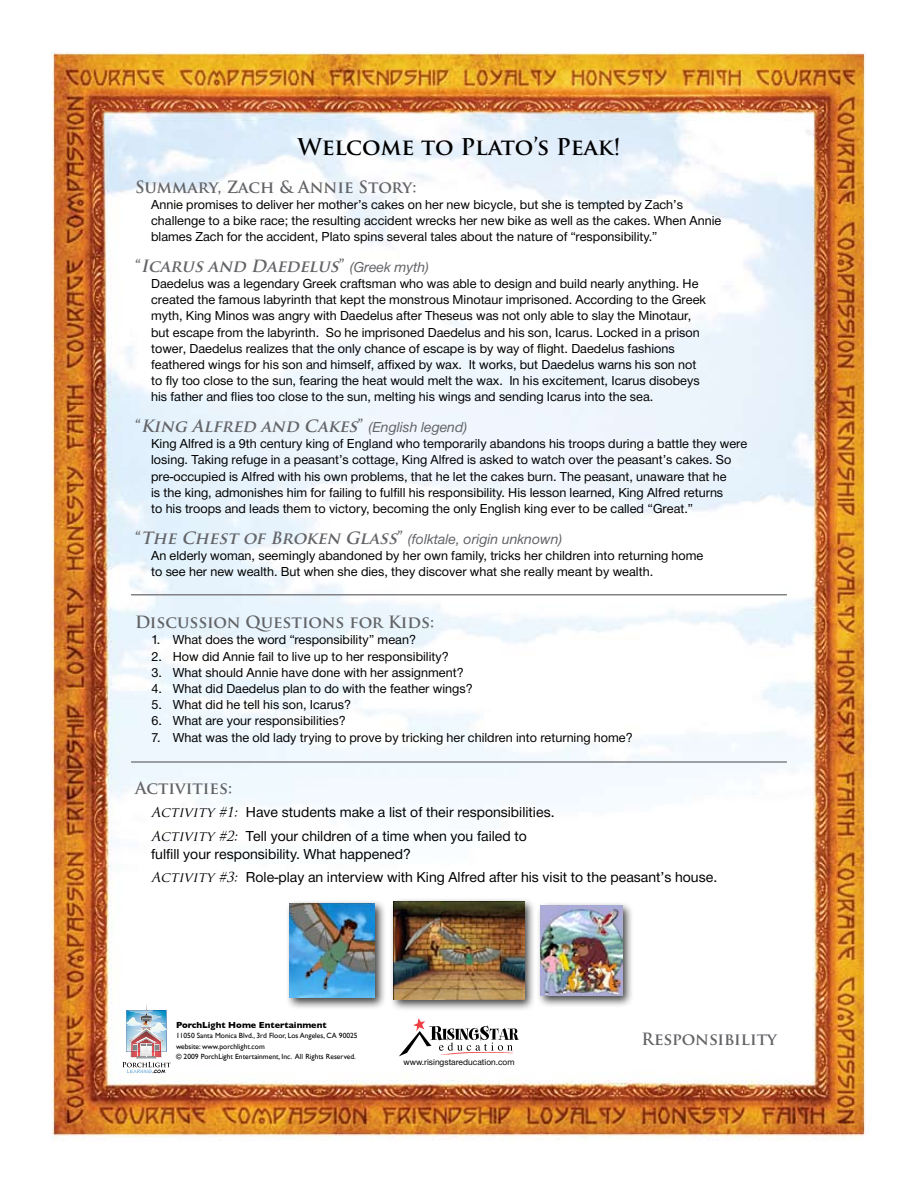
<style>
.page{position:relative;width:918px;height:1188px;background:#fff}
.page>*{position:absolute;margin:0;border:0;box-sizing:border-box;transform-origin:0 0}
.t1{font:700 22.5px "Trajan Pro";color:#000}
.t2{font:700 16.5px "Trajan Pro";color:#636467}
.t3{font:italic 700 16.5px "Trajan Pro";color:#636467}
.t4{font:15px/23.4px "NH55";color:#000}
.t5{font:15px "NH56";color:#636467}
.t6{font:13.5px/16.2px "NH55";color:#000}
.t7{font:700 9px "Gill Sans";color:#000}
.t8{font:9px "NH55";color:#000}
.t9{font:7.5px/10.5px "Gill Sans";color:#000}
.s1{font-style:normal}
.s2{font-family:"NH56";font-weight:400;font-style:normal;font-size:15px}
.s3{font-family:"Trajan Pro";font-weight:700;font-size:16.5px}
.s4{font-family:"Trajan Pro";font-weight:700;font-style:italic;font-size:16.5px}
.s5{font-family:"Trajan Pro";font-style:italic;font-size:13.5px}
</style>
<div class="page">
<img style="left:51px;top:51px;width:814px;height:1089px">
<hr style="left:131px;top:594px;width:656px;height:2px;background:#808285">
<hr style="left:131px;top:761px;width:656px;height:2px;background:#808285">
<div style="left:285px;top:899px;width:108px;height:117px;background:#000;opacity:.75"></div>
<img style="left:289px;top:904px;width:85px;height:94px">
<div style="left:389px;top:897px;width:154px;height:121px;background:#000;opacity:.75"></div>
<img style="left:394px;top:902px;width:130px;height:98px">
<div style="left:536px;top:901px;width:104px;height:113px;background:#000;opacity:.75"></div>
<img style="left:540px;top:906px;width:82px;height:90px">
<svg style="left:122px;top:1004px;width:49px;height:69px"></svg>
<svg style="left:399px;top:1018px;width:120px;height:38px"></svg>
<h1 class="t1" style="left:297px;top:133px;width:325px">Welcome to Plato’s Peak!</h1>
<p class="t2" style="left:135px;top:176px;width:283px">Summary, Zach &amp; Annie Story:</p>
<p class="t6" style="left:151px;top:197px;width:572px">Annie promises to deliver her mother’s cakes on her new bicycle, but she is tempted by Zach’s challenge to a bike race; the resulting accident wrecks her new bike as well as the cakes. When Annie blames Zach for the accident, Plato spins several tales about the nature of “responsibility.”</p>
<p class="t3" style="left:135px;top:255px;width:296px"><span class="s1">“</span>Icarus and Daedelus<span class="s1">”</span> <span class="s2">(Greek myth)</span></p>
<p class="t6" style="left:151px;top:276px;width:556px">Daedelus was a legendary Greek craftsman who was able to design and build nearly anything. He created the famous labyrinth that kept the monstrous Minotaur imprisoned. According to the Greek myth, King Minos was angry with Daedelus after Theseus was not only able to slay the Minotaur, but escape from the labyrinth. So he imprisoned Daedelus and his son, Icarus. Locked in a prison tower, Daedelus realizes that the only chance of escape is by way of flight. Daedelus fashions feathered wings for his son and himself, affixed by wax. It works, but Daedelus warns his son not to fly too close to the sun, fearing the heat would melt the wax. In his excitement, Icarus disobeys his father and flies too close to the sun, melting his wings and sending Icarus into the sea.</p>
<p class="t3" style="left:135px;top:416px;width:334px"><span class="s1">“</span>King Alfred and Cakes<span class="s1">”</span> <span class="s2">(English legend)</span></p>
<p class="t6" style="left:151px;top:437px;width:598px">King Alfred is a 9th century king of England who temporarily abandons his troops during a battle they were losing. Taking refuge in a peasant’s cottage, King Alfred is asked to watch over the peasant’s cakes. So pre-occupied is Alfred with his own problems, that he let the cakes burn. The peasant, unaware that he<br>is the king, admonishes him for failing to fulfill his responsibility. His lesson learned, King Alfred returns<br>to his troops and leads them to victory, becoming the only English king ever to be called “Great.”</p>
<p class="t5" style="left:135px;top:529px;width:429px"><span class="s3">“</span><span class="s4">The Chest of Broken Glass</span><span class="s3">”</span> (folktale, origin unknown)</p>
<p class="t6" style="left:151px;top:548px;width:554px">An elderly woman, seemingly abandoned by her own family, tricks her children into returning home to see her new wealth. But when she dies, they discover what she really meant by wealth.</p>
<p class="t2" style="left:135px;top:612px;width:301px">Discussion Questions for Kids:</p>
<p class="t6" style="left:151px;top:633px;width:266px">1. What does the word “responsibility” mean?</p>
<p class="t6" style="left:151px;top:649px;width:299px">2. How did Annie fail to live up to her responsibility?</p>
<p class="t6" style="left:151px;top:665px;width:314px">3. What should Annie have done with her assignment?</p>
<p class="t6" style="left:151px;top:681px;width:323px">4. What did Daedelus plan to do with the feather wings?</p>
<p class="t6" style="left:151px;top:698px;width:201px">5. What did he tell his son, Icarus?</p>
<p class="t6" style="left:151px;top:714px;width:196px">6. What are your responsibilities?</p>
<p class="t6" style="left:151px;top:730px;width:483px">7. What was the old lady trying to prove by tricking her children into returning home?</p>
<p class="t2" style="left:135px;top:777px;width:99px">Activities:</p>
<p class="t4" style="left:151px;top:802px;width:405px"><span class="s5">Activity #1:</span> Have students make a list of their responsibilities.<br><span class="s5">Activity #2:</span> Tell your children of a time when you failed to</p>
<p class="t4" style="left:151px;top:843px;width:568px">fulfill your responsibility. What happened?<br><span class="s5">Activity #3:</span> Role-play an interview with King Alfred after his visit to the peasant’s house.</p>
<p class="t7" style="left:176px;top:1019px;width:152px">PorchLight Home Entertainment</p>
<p class="t9" style="left:176px;top:1030px;width:183px">11050 Santa Monica Blvd., 3rd Floor, Los Angeles, CA 90025 website: www.porchlight.com<br>© 2009 PorchLight Entertainment, Inc. All Rights Reserved.</p>
<p class="t8" style="left:403px;top:1056px;width:113px">www.risingstareducation.com</p>
<p class="t2" style="left:642px;top:1028px;width:137px">Responsibility</p>
</div>
